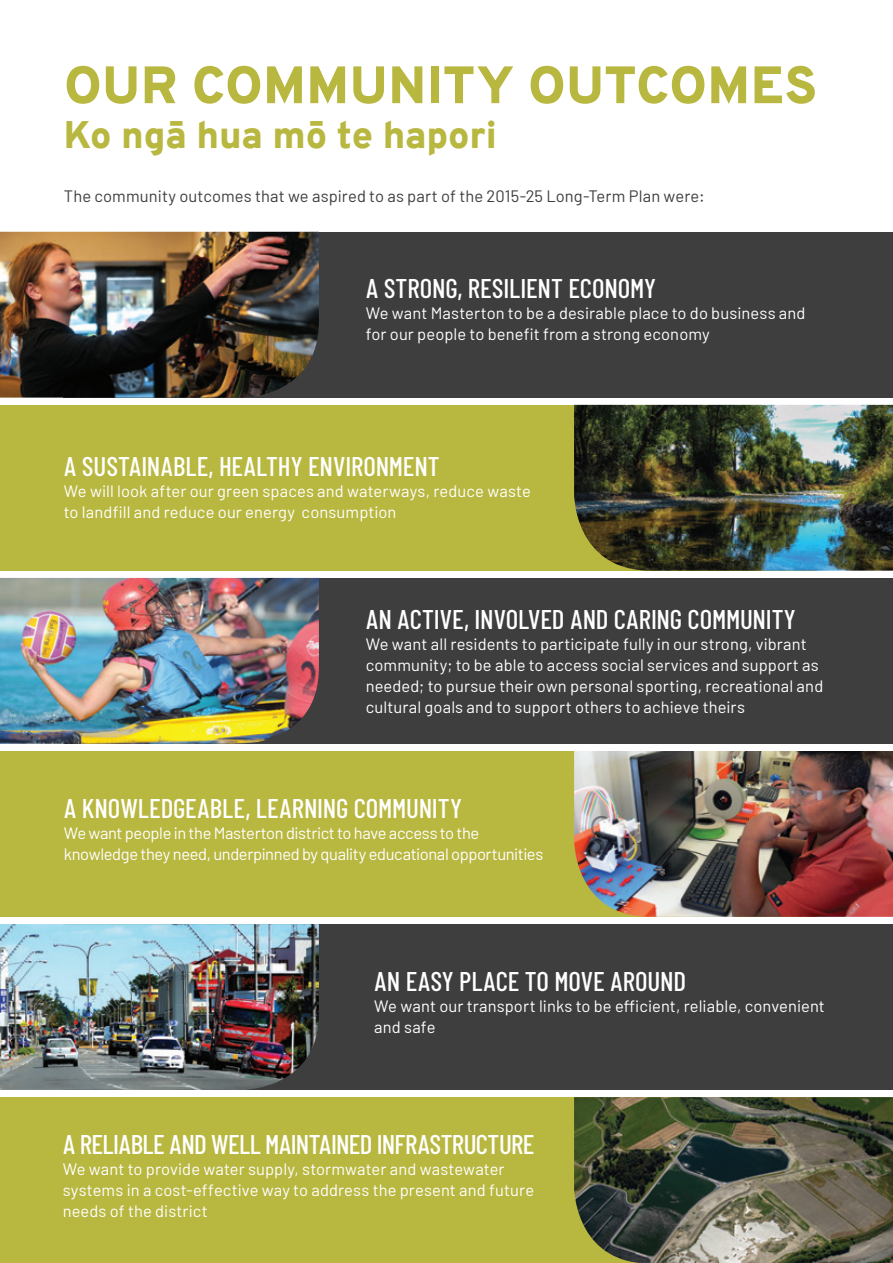
<style>
.page{position:relative;width:893px;height:1263px;background:#fff}
.page>*{position:absolute;margin:0;border:0;box-sizing:border-box;transform-origin:0 0}
.t1{font:900 52.5px "Overpass";letter-spacing:.01em;color:#b8b740}
.t2{font:900 37.5px "Overpass";letter-spacing:-.005em;color:#b8b740}
.t3{font:500 27px "Barlow Condensed";letter-spacing:-.005em;color:#fff}
.t4{font:16.5px/21px "Barlow";letter-spacing:.005em;color:#fff}
.t5{font:16.5px/21px "Barlow";letter-spacing:-.025em;color:#fff}
.t6{font:16.5px "Barlow";letter-spacing:.01em;color:#3e3e3f}
</style>
<div class="page">
<div style="left:64px;top:232px;width:829px;height:166px;background:#3e3e3f"></div>
<img style="left:0;top:232px;width:319px;height:166px">
<div style="left:0;top:405px;width:816px;height:166px;background:#b8b740"></div>
<img style="left:574px;top:405px;width:319px;height:166px">
<div style="left:64px;top:578px;width:829px;height:166px;background:#3e3e3f"></div>
<img style="left:0;top:578px;width:319px;height:166px">
<div style="left:0;top:751px;width:816px;height:166px;background:#b8b740"></div>
<img style="left:574px;top:751px;width:319px;height:166px">
<div style="left:64px;top:924px;width:829px;height:166px;background:#3e3e3f"></div>
<img style="left:0;top:924px;width:319px;height:166px">
<div style="left:0;top:1097px;width:893px;height:166px;background:#b8b740"></div>
<img style="left:574px;top:1097px;width:319px;height:166px">
<h1 class="t1" style="left:64px;top:47px;width:750px">OUR COMMUNITY OUTCOMES</h1>
<h2 class="t2" style="left:64px;top:108px;width:435px">KO NGĀ HUA MŌ TE HAPORI</h2>
<p class="t6" style="left:64px;top:186px;width:642px">The community outcomes that we aspired to as part of the 2015-25 Long-Term Plan were:</p>
<h3 class="t3" style="left:366px;top:272px;width:292px">A STRONG, RESILIENT ECONOMY</h3>
<p class="t4" style="left:366px;top:302px;width:441px">We want Masterton to be a desirable place to do business and for our people to benefit from a strong economy</p>
<h3 class="t3" style="left:64px;top:449px;width:377px">A SUSTAINABLE, HEALTHY ENVIRONMENT</h3>
<p class="t4" style="left:64px;top:480px;width:469px">We will look after our green spaces and waterways, reduce waste to landfill and reduce our energy consumption</p>
<h3 class="t3" style="left:366px;top:602px;width:432px">AN ACTIVE, INVOLVED AND CARING COMMUNITY</h3>
<p class="t4" style="left:366px;top:633px;width:459px">We want all residents to participate fully in our strong, vibrant community; to be able to access social services and support as needed; to pursue their own personal sporting, recreational and cultural goals and to support others to achieve theirs</p>
<h3 class="t3" style="left:64px;top:791px;width:400px">A KNOWLEDGEABLE, LEARNING COMMUNITY</h3>
<p class="t5" style="left:64px;top:822px;width:481px">We want people in the Masterton district to have access to the knowledge they need, underpinned by quality educational opportunities</p>
<h3 class="t3" style="left:374px;top:964px;width:313px">AN EASY PLACE TO MOVE AROUND</h3>
<p class="t4" style="left:374px;top:995px;width:452px">We want our transport links to be efficient, reliable, convenient and safe</p>
<h3 class="t3" style="left:63px;top:1127px;width:473px">A RELIABLE AND WELL MAINTAINED INFRASTRUCTURE</h3>
<p class="t4" style="left:63px;top:1158px;width:473px">We want to provide water supply, stormwater and wastewater systems in a cost-effective way to address the present and future needs of the district</p>
</div>
